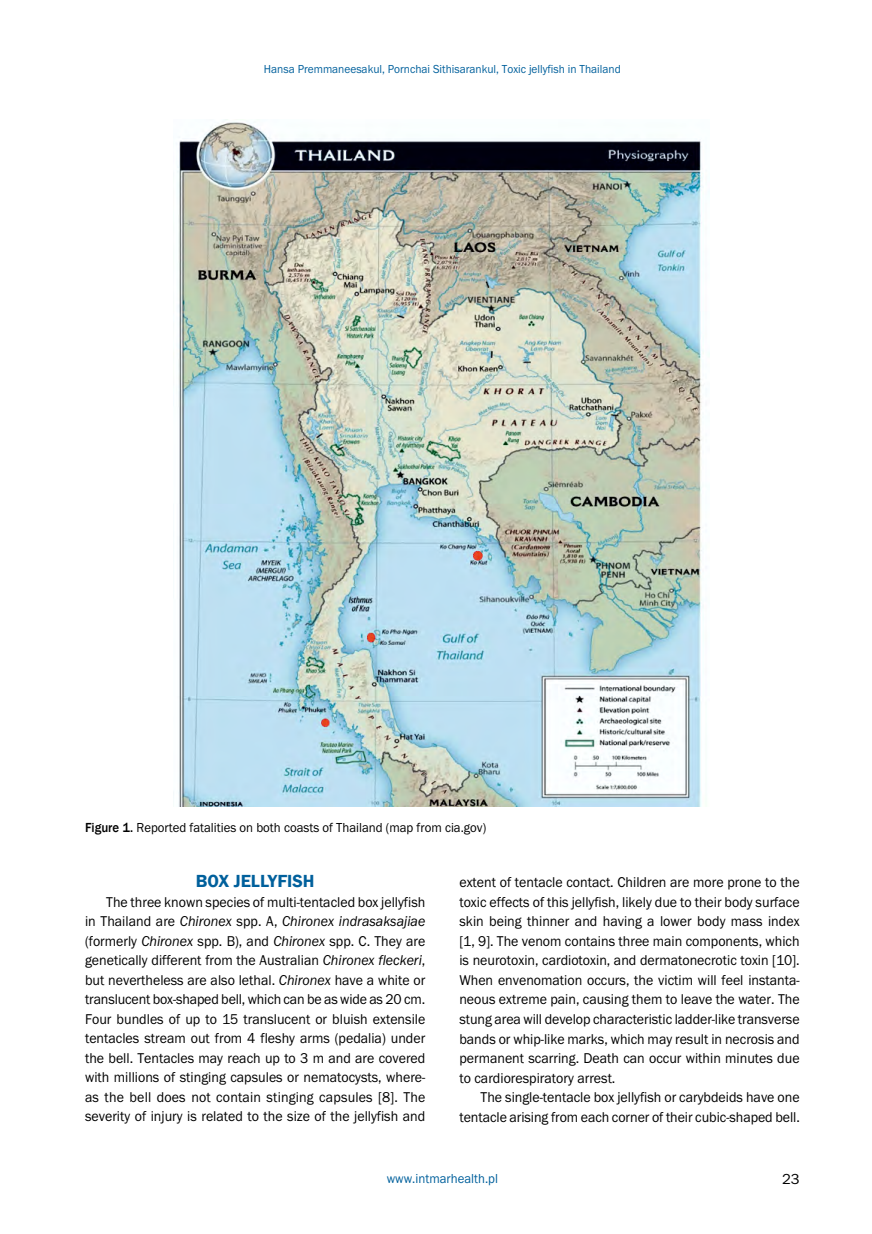
<style>
.page{position:relative;width:872px;height:1234px;background:#fff}
.page>*{position:absolute;margin:0;border:0;box-sizing:border-box;transform-origin:0 0}
.t1{font:600 18px "Franklin Gothic";color:#00609c}
.t2{font:15px "Franklin Got Itc TEE";color:#000}
.t3{font:14.7px/19.5px "Franklin Got Itc TEE";color:#000;text-align:justify;scale:.95 1}
.t4{font:13.5px "Franklin Got Itc TEE";color:#000;scale:.95 1}
.t5{font:13.5px "Franklin Got Itc TEE";color:#00609c;scale:.95 1}
.t6{font:12px "Franklin Got Itc TEE";color:#00609c;scale:.95 1}
.s1{font-family:"Franklin Gothic";font-weight:500}
.s2{font-style:italic}
</style>
<div class="page">
<img style="left:177px;top:119px;width:527px;height:687px">
<p class="t6" style="left:264px;top:62px;width:377px">Hansa Premmaneesakul, Pornchai Sithisarankul, Toxic jellyfish in Thailand</p>
<p class="t4" style="left:85px;top:820px;width:423px"><span class="s1">Figure 1.</span> Reported fatalities on both coasts of Thailand (map from cia.gov)</p>
<p class="t1" style="left:196px;top:869px;width:101px">BOX JELLYFISH</p>
<p class="t3" style="left:85px;top:891px;width:360px;text-indent:21px">The three known species of multi-tentacled box jellyfish in Thailand are <span class="s2">Chironex</span> spp. A, <span class="s2">Chironex indrasaksajiae </span>(formerly <span class="s2">Chironex</span> spp. B), and <span class="s2">Chironex</span> spp. C. They are genetically different from the Australian <span class="s2">Chironex fleckeri</span>, but nevertheless are also lethal. <span class="s2">Chironex</span> have a white or translucent box-shaped bell, which can be as wide as 20 cm.<br>Four bundles of up to 15 translucent or bluish extensile tentacles stream out from 4 fleshy arms (pedalia) under the bell. Tentacles may reach up to 3 m and are covered with millions of stinging capsules or nematocysts, where&shy;as the bell does not contain stinging capsules [8]. The severity of injury is related to the size of the jellyfish and</p>
<p class="t3" style="left:459px;top:872px;width:360px">extent of tentacle contact. Children are more prone to the toxic effects of this jellyfish, likely due to their body surface skin being thinner and having a lower body mass index [1, 9]. The venom contains three main components, which is neurotoxin, cardiotoxin, and dermatonecrotic toxin [10].<br>When envenomation occurs, the victim will feel instanta&shy;neous extreme pain, causing them to leave the water. The stung area will develop characteristic ladder-like transverse bands or whip-like marks, which may result in necrosis and permanent scarring. Death can occur within minutes due to cardiorespiratory arrest.</p>
<p class="t3" style="left:459px;top:1087px;width:360px;text-align:right">The single-tentacle box jellyfish or carybdeids have one tentacle arising from each corner of their cubic-shaped bell.</p>
<p class="t5" style="left:387px;top:1170px;width:119px">www.intmarhealth.pl</p>
<p class="t2" style="left:782px;top:1170px;width:19px">23</p>
</div>
